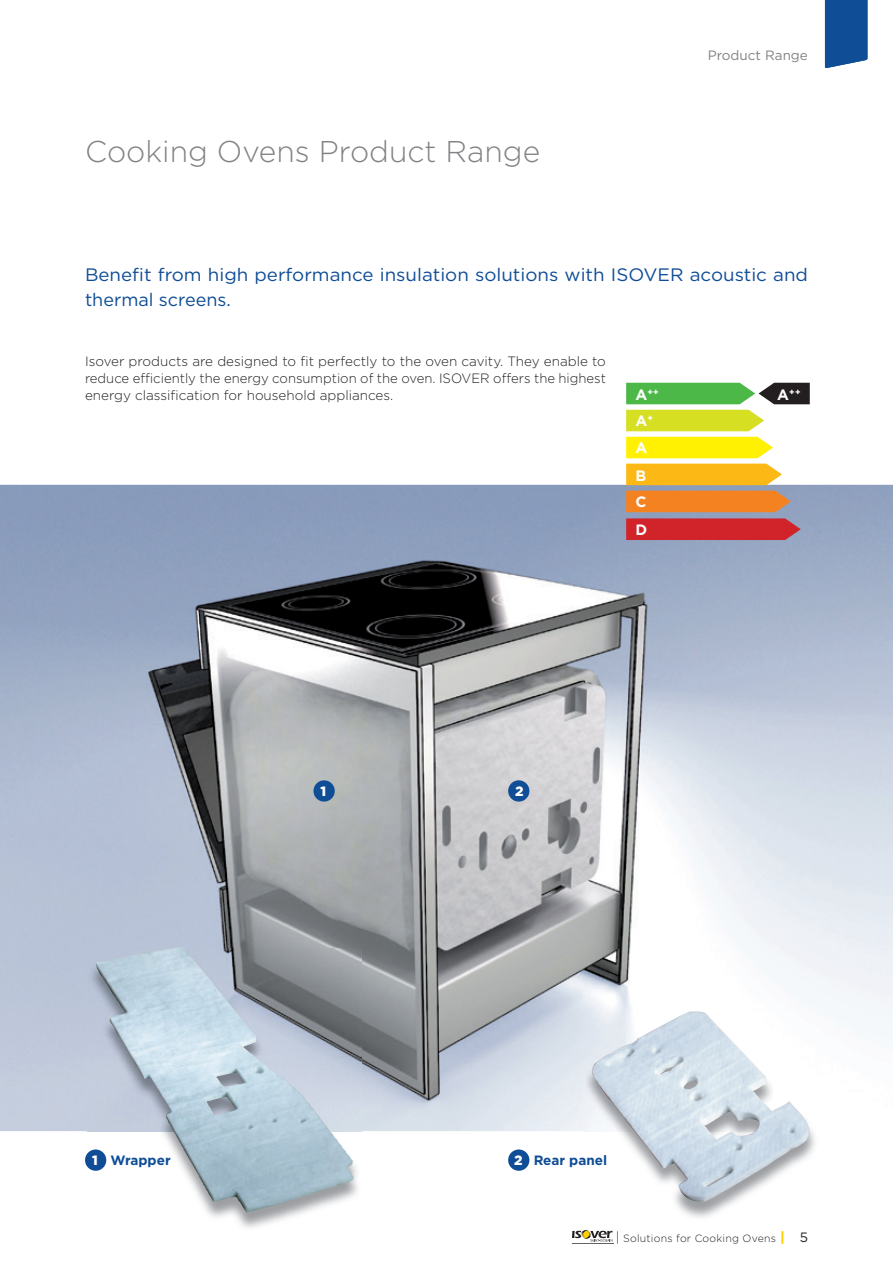
<style>
.page{position:relative;width:893px;height:1263px;background:#fff}
.page>*{position:absolute;margin:0;border:0;box-sizing:border-box;transform-origin:0 0}
.t1{font:300 30px "Gotham";color:#808285}
.t2{font:18px/25.5px "Gotham";color:#0f4d96;scale:1.04 1}
.t3{font:700 15px "Gotham";color:#fff}
.t4{font:300 13.5px/17px "Gotham";color:#231f20;text-align:justify}
.t5{font:700 13.5px "Gotham";color:#0f4d96}
.t6{font:13.5px "Gotham";color:#808285}
.t7{font:900 13.5px "Gotham";color:#fff}
.t8{font:300 10.5px "Gotham";letter-spacing:.02em;color:#231f20}
.t9{font:700 8.7px "Gotham";color:#fff}
.s1{font-size:15px}
.s2{font-weight:900;color:#fff}
.s3{font-size:13.5px}
.s4{font-weight:900;font-size:13.5px;color:#fed105}
.s5{font-weight:400;font-size:13.5px}
</style>
<div class="page">
<hr style="left:572px;top:1243px;width:41px;height:1px;background:#636366">
<svg style="left:572px;top:1230px;width:40px;height:12px"></svg>
<img style="left:0;top:485px;width:893px;height:646px">
<div style="left:313px;top:780px;width:22px;height:21px;background:#0f4d96;border-radius:50%"></div>
<div style="left:508px;top:780px;width:21px;height:21px;background:#0f4d96;border-radius:50%"></div>
<div style="left:825px;top:0;width:42px;height:68px;background:#0f4d96"></div>
<img style="left:584px;top:1013px;width:234px;height:205px">
<img style="left:591px;top:1011px;width:219px;height:191px">
<img style="left:88px;top:948px;width:273px;height:280px">
<img style="left:95px;top:950px;width:259px;height:263px">
<div style="left:85px;top:1149px;width:21px;height:22px;background:#0f4d96;border-radius:50%"></div>
<div style="left:508px;top:1149px;width:21px;height:22px;background:#0f4d96;border-radius:50%"></div>
<svg style="left:626px;top:518px;width:175px;height:22px;background:#cc2b33"></svg>
<div style="left:626px;top:410px;width:138px;height:21px;background:#d6df21"></div>
<div style="left:626px;top:464px;width:156px;height:21px;background:#fcb814"></div>
<svg style="left:626px;top:383px;width:184px;height:21px;background:#549a51"></svg>
<div style="left:626px;top:437px;width:147px;height:21px;background:#fff101"></div>
<div style="left:626px;top:491px;width:165px;height:21px;background:#f58220"></div>
<h1 class="t1" style="left:85px;top:132px;width:457px">Cooking Ovens Product Range</h1>
<p class="t6" style="left:708px;top:46px;width:102px">Product Range</p>
<h2 class="t2" style="left:85px;top:261px;width:697px">Benefit from high performance insulation solutions with ISOVER acoustic and thermal screens.</h2>
<p class="t4" style="left:85px;top:352px;width:522px">Isover products are designed to fit perfectly to the oven cavity. They enable to reduce efficiently the energy consumption of the oven. ISOVER offers the highest energy classification for household appliances.</p>
<p class="t9" style="left:635px;top:386px;width:25px"><span class="s1">A</span>++</p>
<p class="t3" style="left:635px;top:411px;width:19px">A<sup>+</sup></p>
<p class="t3" style="left:635px;top:438px;width:13px">A</p>
<p class="t3" style="left:635px;top:465px;width:12px">B</p>
<p class="t3" style="left:635px;top:492px;width:13px">C</p>
<p class="t3" style="left:635px;top:520px;width:13px">D</p>
<p class="t7" style="left:321px;top:782px;width:7px">1</p>
<p class="t7" style="left:515px;top:782px;width:10px">2</p>
<p class="t9" style="left:777px;top:386px;width:25px"><span class="s1">A</span>++</p>
<p class="t5" style="left:92px;top:1151px;width:80px"><span class="s2">1</span> Wrapper</p>
<p class="t5" style="left:514px;top:1151px;width:94px"><span class="s2">2</span> Rear panel</p>
<p class="t8" style="left:616px;top:1231px;width:193px"><span class="s3">|</span> Solutions for Cooking Ovens <span class="s4">|</span> <span class="s5">5</span></p>
</div>
